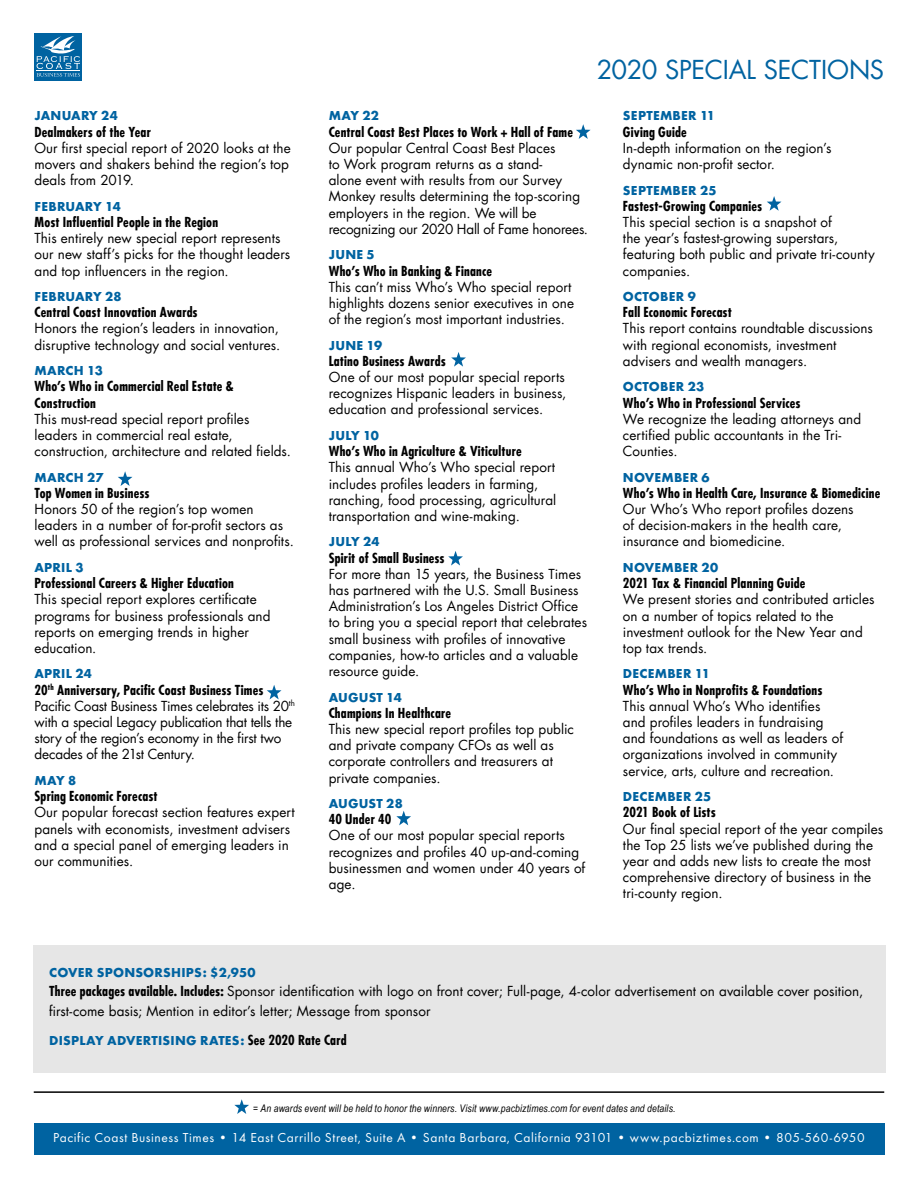
<style>
.page{position:relative;width:918px;height:1188px;background:#fff}
.page>*{position:absolute;margin:0;border:0;box-sizing:border-box;transform-origin:0 0}
.t1{font:25.5px "Futura";letter-spacing:-.01em;color:#0063a1}
.t2{font:13.5px/16.2px "Futura";letter-spacing:.005em;color:#000}
.t3{font:700 condensed 13.5px/16.2px "Futura";letter-spacing:.015em;color:#000}
.t4{font:700 13.5px "Futura T";letter-spacing:.015em;color:#0063a1}
.t5{font:13.5px/16.2px "Futura";letter-spacing:-.015em;color:#000}
.t6{font:13.5px "Futura T";letter-spacing:.04em;color:#fff}
.t7{font:italic 10.5px "Arial Narrow";letter-spacing:.015em;color:#000}
.s1{font-weight:700;font-stretch:condensed}
.s2{font-family:"Futura";font-stretch:condensed;color:#000}
</style>
<div class="page">
<div style="left:34px;top:1123px;width:851px;height:31px;background:#0063a1"></div>
<hr style="left:34px;top:1091px;width:850px;height:2px;background:#000">
<svg style="left:234px;top:1099px;width:15px;height:15px"></svg>
<svg style="left:118px;top:471px;width:14px;height:15px"></svg>
<svg style="left:267px;top:685px;width:15px;height:14px"></svg>
<svg style="left:396px;top:811px;width:15px;height:14px"></svg>
<svg style="left:448px;top:551px;width:15px;height:15px"></svg>
<svg style="left:451px;top:352px;width:15px;height:15px"></svg>
<svg style="left:576px;top:124px;width:15px;height:15px"></svg>
<svg style="left:767px;top:196px;width:14px;height:15px"></svg>
<div style="left:34px;top:33px;width:48px;height:47px;background:#0063a1"></div>
<svg style="left:36px;top:36px;width:44px;height:41px"></svg>
<div style="left:33px;top:945px;width:853px;height:127px;background:#e6e6e6"></div>
<p class="t4" style="left:35px;top:108px;width:85px">JANUARY 24</p>
<p class="t3" style="left:35px;top:125px;width:118px">Dealmakers of the Year</p>
<p class="t2" style="left:35px;top:141px;width:258px">Our first special report of 2020 looks at the movers and shakers behind the region’s top deals from 2019.</p>
<p class="t4" style="left:35px;top:198px;width:88px">FEBRUARY 14</p>
<p class="t3" style="left:35px;top:215px;width:185px">Most Influential People in the Region</p>
<p class="t2" style="left:35px;top:231px;width:257px">This entirely new special report represents our new staff’s picks for the thought leaders and top influencers in the region.</p>
<p class="t4" style="left:35px;top:289px;width:89px">FEBRUARY 28</p>
<p class="t3" style="left:35px;top:305px;width:165px">Central Coast Innovation Awards</p>
<p class="t2" style="left:35px;top:322px;width:247px">Honors the region’s leaders in innovation, disruptive technology and social ventures.</p>
<p class="t4" style="left:35px;top:363px;width:70px">MARCH 13</p>
<p class="t3" style="left:35px;top:379px;width:201px">Who’s Who in Commercial Real Estate &amp;<br>Construction</p>
<p class="t2" style="left:35px;top:412px;width:258px">This must-read special report profiles leaders in commercial real estate, construction, architecture and related fields.</p>
<p class="t4" style="left:35px;top:469px;width:71px">MARCH 27</p>
<p class="t3" style="left:35px;top:486px;width:117px">Top Women in Business</p>
<p class="t2" style="left:35px;top:502px;width:261px">Honors 50 of the region’s top women leaders in a number of for-profit sectors as well as professional services and nonprofits.</p>
<p class="t4" style="left:35px;top:559px;width:51px">APRIL 3</p>
<p class="t3" style="left:35px;top:576px;width:201px">Professional Careers &amp; Higher Education</p>
<p class="t2" style="left:35px;top:592px;width:238px">This special report explores certificate programs for business professionals and reports on emerging trends in higher education.</p>
<p class="t4" style="left:35px;top:666px;width:59px">APRIL 24</p>
<p class="t5" style="left:35px;top:683px;width:262px"><span class="s1">20</span><sup>th</sup> <span class="s1">Anniversary, Pacific Coast Business Times </span>Pacific Coast Business Times celebrates its 20<sup>th </sup>with a special Legacy publication that tells the story of the region’s economy in the first two decades of the 21st Century.</p>
<p class="t4" style="left:35px;top:772px;width:43px">MAY 8</p>
<p class="t3" style="left:35px;top:789px;width:125px">Spring Economic Forecast</p>
<p class="t2" style="left:35px;top:805px;width:262px">Our popular forecast section features expert panels with economists, investment advisers and a special panel of emerging leaders in our communities.</p>
<h1 class="t1" style="left:597px;top:57px;width:289px">2020 SPECIAL SECTIONS</h1>
<p class="t4" style="left:329px;top:108px;width:52px">MAY 22</p>
<p class="t3" style="left:329px;top:125px;width:246px">Central Coast Best Places to Work + Hall of Fame</p>
<p class="t2" style="left:329px;top:141px;width:261px">Our popular Central Coast Best Places<br>to Work program returns as a stand-<br>alone event with results from our Survey Monkey results determining the top-scoring employers in the region. We will be recognizing our 2020 Hall of Fame honorees.</p>
<p class="t4" style="left:329px;top:247px;width:47px">JUNE 5</p>
<p class="t3" style="left:329px;top:264px;width:165px">Who’s Who in Banking &amp; Finance</p>
<p class="t2" style="left:329px;top:280px;width:247px">This can’t miss Who’s Who special report highlights dozens senior executives in one of the region’s most important industries.</p>
<p class="t4" style="left:329px;top:337px;width:55px">JUNE 19</p>
<p class="t3" style="left:329px;top:354px;width:119px">Latino Business Awards</p>
<p class="t2" style="left:329px;top:370px;width:239px;text-align:justify">One of our most popular special reports recognizes Hispanic leaders in business, education and professional services.</p>
<p class="t4" style="left:329px;top:428px;width:52px">JULY 10</p>
<p class="t3" style="left:329px;top:444px;width:194px">Who’s Who in Agriculture &amp; Viticulture</p>
<p class="t2" style="left:329px;top:460px;width:229px">This annual Who’s Who special report includes profiles leaders in farming, ranching, food processing, agricultural transportation and wine-making.</p>
<p class="t4" style="left:329px;top:534px;width:52px">JULY 24</p>
<p class="t3" style="left:329px;top:551px;width:117px">Spirit of Small Business</p>
<p class="t2" style="left:329px;top:567px;width:260px">For more than 15 years, the Business Times has partnered with the U.S. Small Business Administration’s Los Angeles District Office to bring you a special report that celebrates small business with profiles of innovative companies, how-to articles and a valuable resource guide.</p>
<p class="t4" style="left:329px;top:689px;width:75px">AUGUST 14</p>
<p class="t3" style="left:329px;top:706px;width:124px">Champions In Healthcare</p>
<p class="t2" style="left:329px;top:722px;width:247px">This new special report profiles top public and private company CFOs as well as corporate controllers and treasurers at private companies.</p>
<p class="t4" style="left:329px;top:796px;width:76px">AUGUST 28</p>
<p class="t3" style="left:329px;top:812px;width:64px">40 Under 40</p>
<p class="t2" style="left:329px;top:829px;width:258px">One of our most popular special reports recognizes and profiles 40 up-and-coming businessmen and women under 40 years of age.</p>
<p class="t4" style="left:623px;top:108px;width:94px">SEPTEMBER 11</p>
<p class="t3" style="left:623px;top:125px;width:65px">Giving Guide</p>
<p class="t2" style="left:623px;top:141px;width:210px">In-depth information on the region’s dynamic non-profit sector.</p>
<p class="t4" style="left:623px;top:182px;width:95px">SEPTEMBER 25</p>
<p class="t3" style="left:623px;top:199px;width:141px">Fastest-Growing Companies</p>
<p class="t2" style="left:623px;top:215px;width:253px">This special section is a snapshot of<br>the year’s fastest-growing superstars, featuring both public and private tri-county companies.</p>
<p class="t4" style="left:623px;top:289px;width:74px">OCTOBER 9</p>
<p class="t3" style="left:623px;top:305px;width:111px">Fall Economic Forecast</p>
<p class="t2" style="left:623px;top:322px;width:251px">This report contains roundtable discussions with regional economists, investment advisers and wealth managers.</p>
<p class="t4" style="left:623px;top:379px;width:83px">OCTOBER 23</p>
<p class="t3" style="left:623px;top:396px;width:179px">Who’s Who in Professional Services</p>
<p class="t2" style="left:623px;top:412px;width:240px">We recognize the leading attorneys and certified public accountants in the Tri-<br>Counties.</p>
<p class="t4" style="left:623px;top:469px;width:88px">NOVEMBER 6</p>
<p class="t3" style="left:623px;top:486px;width:259px">Who’s Who in Health Care, Insurance &amp; Biomedicine</p>
<p class="t2" style="left:623px;top:502px;width:232px">Our Who’s Who report profiles dozens of decision-makers in the health care, insurance and biomedicine.</p>
<p class="t4" style="left:623px;top:560px;width:97px">NOVEMBER 20</p>
<p class="t3" style="left:623px;top:576px;width:184px">2021 Tax &amp; Financial Planning Guide</p>
<p class="t2" style="left:623px;top:592px;width:253px">We present stories and contributed articles on a number of topics related to the investment outlook for the New Year and top tax trends.</p>
<p class="t4" style="left:623px;top:666px;width:88px">DECEMBER 11</p>
<p class="t3" style="left:623px;top:683px;width:201px">Who’s Who in Nonprofits &amp; Foundations</p>
<p class="t2" style="left:623px;top:699px;width:222px">This annual Who’s Who identifies and profiles leaders in fundraising and foundations as well as leaders of organizations involved in community service, arts, culture and recreation.</p>
<p class="t4" style="left:623px;top:789px;width:90px">DECEMBER 25</p>
<p class="t3" style="left:623px;top:805px;width:94px">2021 Book of Lists</p>
<p class="t2" style="left:623px;top:822px;width:262px">Our final special report of the year compiles the Top 25 lists we’ve published during the year and adds new lists to create the most comprehensive directory of business in the tri-county region.</p>
<p class="t4" style="left:49px;top:964px;width:208px">COVER SPONSORSHIPS: $2,950</p>
<p class="t2" style="left:49px;top:982px;width:816px;line-height:19.5px"><span class="s1">Three packages available. Includes:</span> Sponsor identification with logo on front cover; Full-page, 4-color advertisement on available cover position, first-come basis; Mention in editor’s letter; Message from sponsor</p>
<p class="t4" style="left:49px;top:1033px;width:299px">DISPLAY ADVERTISING RATES: <span class="s2">See 2020 Rate Card</span></p>
<p class="t7" style="left:253px;top:1101px;width:424px">= An awards event will be held to honor the winners. Visit www.pacbiztimes.com for event dates and details.</p>
<p class="t6" style="left:53px;top:1130px;width:813px">Pacific Coast Business Times • 14 East Carrillo Street, Suite A • Santa Barbara, California 93101 • www.pacbiztimes.com • 805-560-6950</p>
</div>
